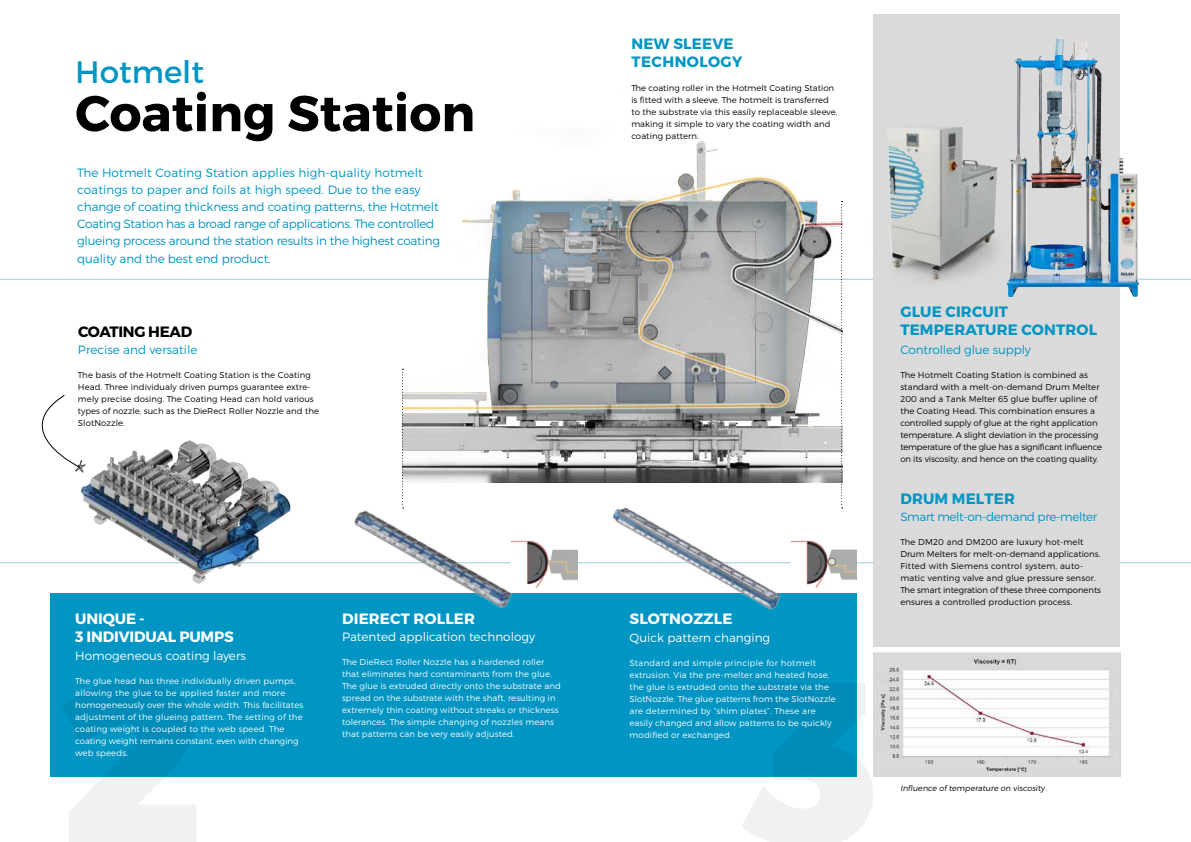
<style>
.page{position:relative;width:1191px;height:842px;background:#fff}
.page>*{position:absolute;margin:0;border:0;box-sizing:border-box;transform-origin:0 0}
.t1{font:900 233.7px "Montserrat";color:#f1f1f2}
.t2{font:700 50.3px "Montserrat";color:#000}
.t3{font:31px "Montserrat";color:#0095c3}
.t4{font:700 15px/18px "Montserrat";letter-spacing:.01em;color:#0095c3}
.t5{font:700 15px/18px "Montserrat";color:#fff}
.t6{font:700 15px "Montserrat";letter-spacing:-.02em;color:#000}
.t7{font:300 12px/17.2px "Montserrat";letter-spacing:-.01em;color:#0095c3}
.t8{font:300 12px "Montserrat";color:#fff}
.t9{font:300 12px "Montserrat";letter-spacing:-.03em;color:#0095c3}
.t10{font:300 8.5px/12px "Montserrat";letter-spacing:.01em;color:#fff}
.t11{font:300 8.5px/12px "Montserrat";letter-spacing:.01em;color:#000}
.t12{font:300 8.5px/12px "Montserrat";letter-spacing:-.01em;color:#000}
.t13{font:300 8px "Montserrat";color:#000}
</style>
<div class="page">
<div style="left:50px;top:593px;width:806px;height:184px;background:#0095c3"></div>
<div style="left:873px;top:14px;width:247px;height:684px;background:#dadada"></div>
<img style="left:1008px;top:39px;width:129px;height:258px">
<img style="left:402px;top:141px;width:439px;height:341px">
<svg style="left:402px;top:369px;width:1px;height:119px"></svg>
<svg style="left:841px;top:201px;width:1px;height:307px"></svg>
<img style="left:864px;top:117px;width:148px;height:176px">
<img style="left:873px;top:647px;width:247px;height:130px">
<img style="left:41px;top:440px;width:270px;height:144px">
<img style="left:551px;top:454px;width:280px;height:156px">
<svg style="left:41px;top:395px;width:46px;height:78px"></svg>
<img style="left:869px;top:119px;width:134px;height:147px">
<img style="left:311px;top:489px;width:202px;height:120px">
<img style="left:511px;top:527px;width:66px;height:66px">
<img style="left:791px;top:528px;width:65px;height:64px">
<div style="left:423px;top:205px;width:38px;height:36px;background:#fff"></div>
<h3 class="t3" style="left:75px;top:53px;width:130px">Hotmelt</h3>
<h2 class="t2" style="left:75px;top:82px;width:401px">Coating Station</h2>
<p class="t7" style="left:77px;top:164px;width:364px">The Hotmelt Coating Station applies high-quality hotmelt coatings to paper and foils at high speed. Due to the easy change of coating thickness and coating patterns, the Hotmelt Coating Station has a broad range of applications. The controlled glueing process around the station results in the highest coating quality and the best end product.</p>
<h3 class="t6" style="left:78px;top:322px;width:116px">COATING HEAD</h3>
<h3 class="t7" style="left:78px;top:341px;width:121px">Precise and versatile</h3>
<p class="t11" style="left:78px;top:368px;width:243px">The basis of the Hotmelt Coating Station is the Coating Head. Three individualy driven pumps guarantee extre&shy;mely precise dosing. The Coating Head can hold various types of nozzle, such as the DieRect Roller Nozzle and the SlotNozzle.</p>
<h3 class="t5" style="left:75px;top:610px;width:160px">UNIQUE -<br>3 INDIVIDUAL PUMPS</h3>
<h3 class="t8" style="left:75px;top:648px;width:172px">Homogeneous coating layers</h3>
<p class="t10" style="left:75px;top:675px;width:230px">The glue head has three individually driven pumps, allowing the glue to be applied faster and more homogeneously over the whole width. This facilitates adjustment of the glueing pattern. The setting of the coating weight is coupled to the web speed. The coating weight remains constant, even with changing web speeds.</p>
<h1 class="t1" style="left:60px;top:617px;width:144px">2</h1>
<h3 class="t5" style="left:342px;top:610px;width:134px">DIERECT ROLLER</h3>
<h3 class="t8" style="left:342px;top:629px;width:195px">Patented application technology</h3>
<p class="t10" style="left:342px;top:656px;width:220px">The DieRect Roller Nozzle has a hardened roller that eliminates hard contaminants from the glue.<br>The glue is extruded directly onto the substrate and spread on the substrate with the shaft, resulting in extremely thin coating without streaks or thickness tolerances. The simple changing of nozzles means that patterns can be very easily adjusted.</p>
<h3 class="t4" style="left:631px;top:35px;width:112px">NEW SLEEVE<br>TECHNOLOGY</h3>
<p class="t11" style="left:631px;top:82px;width:208px">The coating roller in the Hotmelt Coating Station is fitted with a sleeve. The hotmelt is transferred to the substrate via this easily replaceable sleeve, making it simple to vary the coating width and coating pattern.</p>
<h3 class="t5" style="left:629px;top:610px;width:104px">SLOTNOZZLE</h3>
<h3 class="t8" style="left:629px;top:630px;width:142px">Quick pattern changing</h3>
<p class="t10" style="left:629px;top:657px;width:208px">Standard and simple principle for hotmelt extrusion. Via the pre-melter and heated hose, the glue is extruded onto the substrate via the SlotNozzle. The glue patterns from the SlotNozzle are determined by “shim plates”. These are easily changed and allow patterns to be quickly modified or exchanged.</p>
<h1 class="t1" style="left:743px;top:617px;width:136px">3</h1>
<h3 class="t4" style="left:900px;top:303px;width:198px">GLUE CIRCUIT<br>TEMPERATURE CONTROL</h3>
<h3 class="t7" style="left:900px;top:340px;width:132px">Controlled glue supply</h3>
<p class="t12" style="left:900px;top:368px;width:203px">The Hotmelt Coating Station is combined as standard with a melt-on-demand Drum Melter 200 and a Tank Melter 65 glue buffer upline of the Coating Head. This combination ensures a controlled supply of glue at the right application temperature. A slight deviation in the processing temperature of the glue has a significant influence on its viscosity, and hence on the coating quality.</p>
<h3 class="t4" style="left:900px;top:489px;width:116px">DRUM MELTER</h3>
<h3 class="t9" style="left:900px;top:509px;width:198px">Smart melt-on-demand pre-melter</h3>
<p class="t11" style="left:900px;top:535px;width:202px">The DM20 and DM200 are luxury hot-melt Drum Melters for melt-on-demand applications.<br>Fitted with Siemens control system, auto&shy;matic venting valve and glue pressure sensor.<br>The smart integration of these three components ensures a controlled production process.</p>
<p class="t13" style="left:900px;top:784px;width:146px">Influence of temperature on viscosity</p>
</div>
